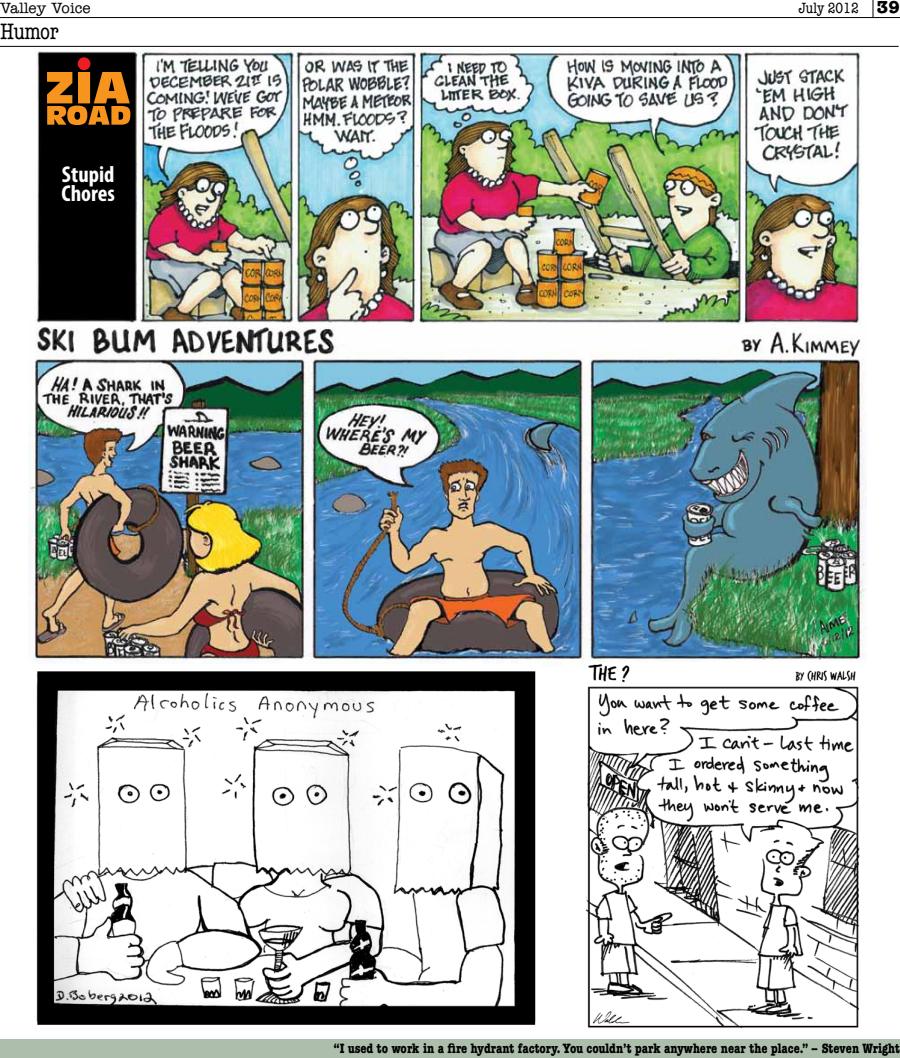
<style>
.page{position:relative;width:900px;height:1058px;background:#fff}
.page>*{position:absolute;margin:0;border:0;box-sizing:border-box;transform-origin:0 0}
.t1{font:700 condensed 23px/19.1px "Myriad Pro";color:#fff}
.t2{font:condensed 22.5px "American Typewriter";letter-spacing:-.02em;color:#000}
.t3{font:500 15px "American Typewriter";color:#000}
.t4{font:condensed 15px "American Typewriter";color:#000}
.t5{font:700 condensed 13.75px "American Typewriter";color:#000}
.s1{font-weight:700;font-stretch:normal;font-size:17.5px}
</style>
<div class="page">
<hr style="left:0;top:17px;width:900px;height:1px;background:#000">
<svg style="left:873px;top:0;width:1px;height:17px"></svg>
<div style="left:0;top:1039px;width:900px;height:19px;background:#adbeac"></div>
<hr style="left:0;top:46px;width:899px;height:1px;background:#000">
<img style="left:29px;top:327px;width:837px;height:339px">
<img style="left:586px;top:662px;width:275px;height:367px">
<img style="left:31px;top:664px;width:509px;height:361px">
<img style="left:36px;top:48px;width:826px;height:277px">
<svg style="left:47px;top:72px;width:83px;height:53px;background:#a56314"></svg>
<div style="left:78px;top:57px;width:12px;height:13px;background:#ed1d24;border-radius:50%"></div>
<p class="t3" style="left:0;top:-1px;width:92px">Valley Voice</p>
<p class="t4" style="left:799px;top:-1px;width:103px">July 2012 <span class="s1">39</span></p>
<p class="t2" style="left:0;top:19px;width:60px">Humor</p>
<p class="t1" style="left:62px;top:164px;width:55px">Stupid<br>Chores</p>
<p class="t5" style="left:333px;top:1039px;width:568px">“I used to work in a fre hydrant factory. You couldn’t park anywhere near the place.” – Steven Wright</p>
</div>
